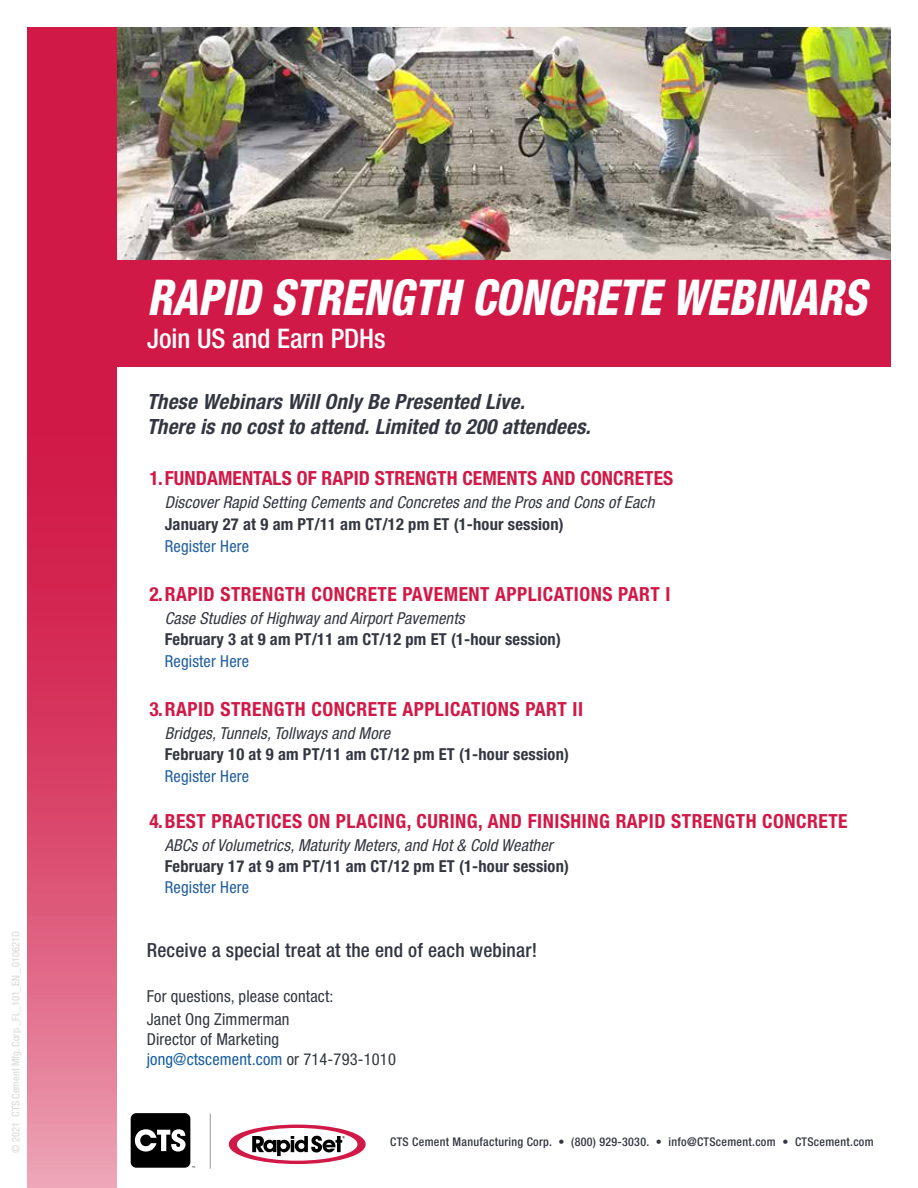
<style>
.page{position:relative;width:918px;height:1188px;background:#fff}
.page>*{position:absolute;margin:0;border:0;box-sizing:border-box;transform-origin:0 0}
.t1{font:italic 800 condensed 49.5px "Helvetica Neue LT Std";color:#fff;scale:.89 1}
.t2{font:500 condensed 27px "Helvetica Neue LT Std";color:#fff}
.t3{font:italic 700 condensed 21px/25.2px "Helvetica Neue LT Std";letter-spacing:.01em;color:#343741}
.t4{font:700 condensed 19.5px "Helvetica Neue LT Std";letter-spacing:.025em;color:#d11947}
.t5{font:700 condensed 19.5px "Helvetica Neue LT Std";letter-spacing:.005em;color:#d11947}
.t6{font:500 condensed 19.5px "Helvetica Neue LT Std";letter-spacing:.01em;color:#323640}
.t7{font:italic condensed 16.5px "Helvetica Neue LT Std";letter-spacing:.01em;color:#343741}
.t8{font:700 condensed 16.5px "Helvetica Neue LT Std";letter-spacing:.01em;color:#343741}
.t9{font:condensed 16.5px/22.8px "Helvetica Neue LT Std";letter-spacing:.01em;color:#323640}
.t10{font:condensed 16.5px "Helvetica Neue LT Std";letter-spacing:.01em;color:#215e9e}
.t11{font:500 condensed 12px "Helvetica Neue LT Std";letter-spacing:.025em;color:#343741}
.t12{font:condensed 10.5px "Helvetica Neue LT Std";color:#d7d8d6}
.s1{color:#175d9e}
</style>
<div class="page">
<hr style="left:210px;top:1114px;width:1px;height:55px;background:#939598">
<div style="left:131px;top:1113px;width:59px;height:55px;background:#000;border-radius:6px"></div>
<svg style="left:135px;top:1129px;width:51px;height:23px"></svg>
<svg style="left:229px;top:1125px;width:137px;height:39px"></svg>
<img style="left:117px;top:27px;width:774px;height:233px">
<div style="left:27px;top:260px;width:864px;height:107px;background:#d11947"></div>
<svg style="left:27px;top:27px;width:90px;height:1161px;background:#d73b62"></svg>
<p class="t12" style="left:10px;top:1153px;width:223px;rotate:-90deg">© 2021 CTS Cement Mfg. Corp._FL_101_EN _010621D</p>
<h1 class="t1" style="left:147px;top:266px;width:810px">RAPID STRENGTH CONCRETE WEBINARS</h1>
<h2 class="t2" style="left:147px;top:323px;width:240px">Join US and Earn PDHs</h2>
<p class="t3" style="left:147px;top:389px;width:445px">These Webinars Will Only Be Presented Live.<br>There is no cost to attend. Limited to 200 attendees.</p>
<p class="t5" style="left:149px;top:466px;width:525px">1.FUNDAMENTALS OF RAPID STRENGTH CEMENTS AND CONCRETES</p>
<p class="t7" style="left:165px;top:492px;width:491px">Discover Rapid Setting Cements and Concretes and the Pros and Cons of Each</p>
<p class="t8" style="left:165px;top:514px;width:400px">January 27 at 9 am PT/11 am CT/12 pm ET (1-hour session)</p>
<p class="t10" style="left:165px;top:536px;width:86px">Register Here</p>
<p class="t4" style="left:149px;top:583px;width:523px">2.RAPID STRENGTH CONCRETE PAVEMENT APPLICATIONS PART I</p>
<p class="t7" style="left:165px;top:609px;width:301px">Case Studies of Highway and Airport Pavements</p>
<p class="t8" style="left:165px;top:629px;width:398px">February 3 at 9 am PT/11 am CT/12 pm ET (1-hour session)</p>
<p class="t10" style="left:165px;top:651px;width:86px">Register Here</p>
<p class="t4" style="left:149px;top:698px;width:435px">3.RAPID STRENGTH CONCRETE APPLICATIONS PART II</p>
<p class="t7" style="left:165px;top:723px;width:227px">Bridges, Tunnels, Tollways and More</p>
<p class="t8" style="left:165px;top:744px;width:406px">February 10 at 9 am PT/11 am CT/12 pm ET (1-hour session)</p>
<p class="t10" style="left:165px;top:766px;width:86px">Register Here</p>
<p class="t4" style="left:149px;top:809px;width:700px">4.BEST PRACTICES ON PLACING, CURING, AND FINISHING RAPID STRENGTH CONCRETE</p>
<p class="t7" style="left:165px;top:835px;width:390px">ABCs of Volumetrics, Maturity Meters, and Hot &amp; Cold Weather</p>
<p class="t8" style="left:165px;top:856px;width:406px">February 17 at 9 am PT/11 am CT/12 pm ET (1-hour session)</p>
<p class="t10" style="left:165px;top:878px;width:86px">Register Here</p>
<p class="t6" style="left:147px;top:938px;width:392px">Receive a special treat at the end of each webinar!</p>
<p class="t9" style="left:147px;top:985px;width:188px">For questions, please contact:<br>Janet Ong Zimmerman</p>
<p class="t9" style="left:147px;top:1029px;width:251px;line-height:19.8px">Director of Marketing <span class="s1">jong@ctscement.com</span> or 714-793-1010</p>
<p class="t11" style="left:390px;top:1134px;width:485px">CTS Cement Manufacturing Corp. • (800) 929-3030. • info@CTScement.com • CTScement.com</p>
</div>
